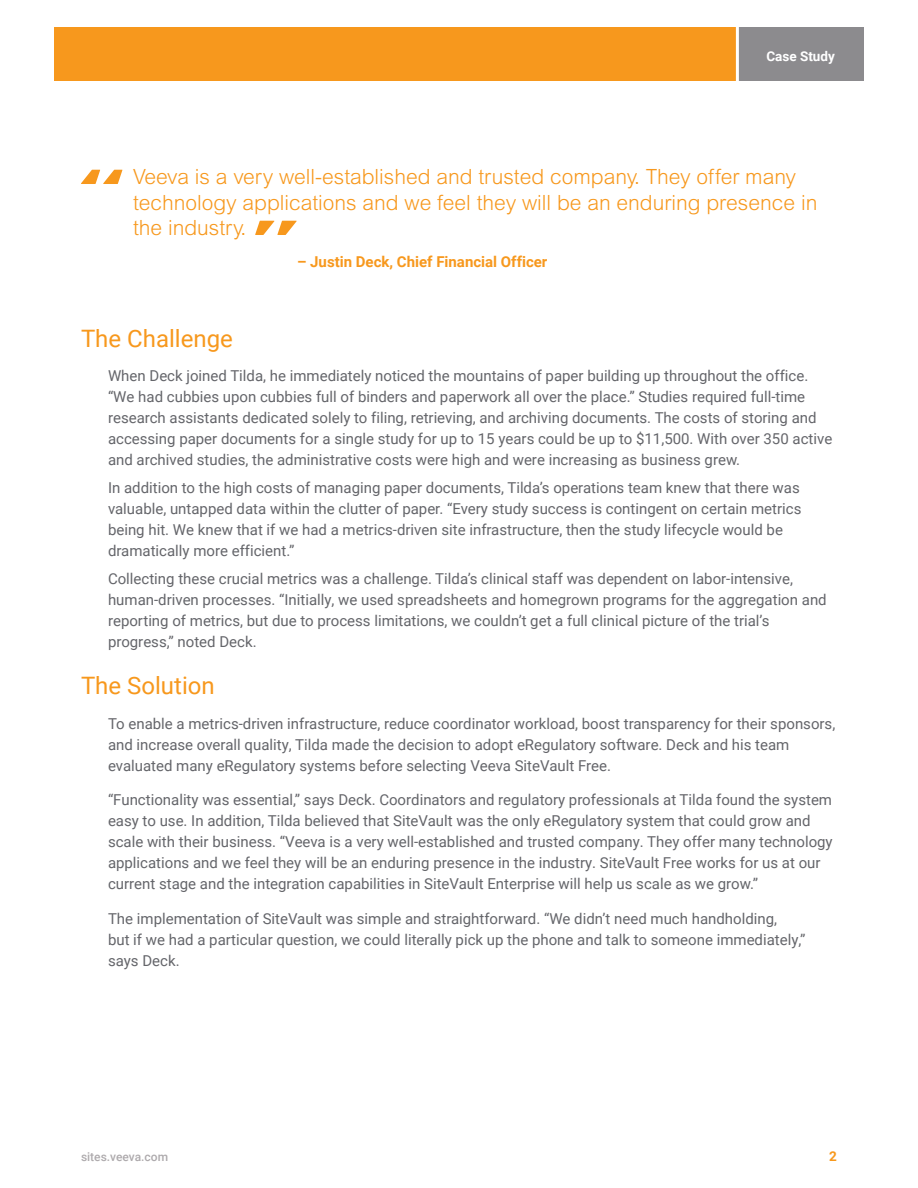
<style>
.page{position:relative;width:918px;height:1188px;background:#fff}
.page>*{position:absolute;margin:0;border:0;box-sizing:border-box;transform-origin:0 0}
.Subhead2{font:24px "Roboto";color:#f7981d}
.t1{font:300 21px/25.5px "Arial MT Std";color:#f7981d}
.Text{font:15px/21px "Roboto";color:#64656a}
.t2{font:700 15px "Roboto";color:#f7981d}
.t3{font:700 13.5px "Roboto";color:#fff}
.t4{font:700 13.5px "Roboto";color:#f7981d}
.t5{font:500 12px "Roboto";color:#aeaaad}
</style>
<div class="page">
<div style="left:54px;top:27px;width:683px;height:54px;background:#f7981d"></div>
<div style="left:737px;top:27px;width:127px;height:54px;background:#8c8b8e"></div>
<hr style="left:736px;top:22px;width:3px;height:73px;background:#fff">
<svg style="left:81px;top:170px;width:41px;height:14px"></svg>
<svg style="left:255px;top:221px;width:42px;height:14px"></svg>
<p class="t3" style="left:766px;top:47px;width:70px">Case Study</p>
<p class="t1" style="left:133px;top:164px;width:686px">Veeva is a very well-established and trusted company. They offer many technology applications and we feel they will be an enduring presence in the industry.</p>
<p class="t2" style="left:297px;top:251px;width:252px">– Justin Deck, Chief Financial Officer</p>
<p class="Subhead2" style="left:81px;top:322px;width:153px">The Challenge</p>
<p class="Text" style="left:108px;top:365px;width:726px">When Deck joined Tilda, he immediately noticed the mountains of paper building up throughout the office. “We had cubbies upon cubbies full of binders and paperwork all over the place.” Studies required full-time research assistants dedicated solely to filing, retrieving, and archiving documents. The costs of storing and accessing paper documents for a single study for up to 15 years could be up to $11,500. With over 350 active and archived studies, the administrative costs were high and were increasing as business grew.</p>
<p class="Text" style="left:108px;top:477px;width:695px">In addition to the high costs of managing paper documents, Tilda’s operations team knew that there was valuable, untapped data within the clutter of paper. “Every study success is contingent on certain metrics being hit. We knew that if we had a metrics-driven site infrastructure, then the study lifecycle would be dramatically more efficient.”</p>
<p class="Text" style="left:108px;top:568px;width:720px">Collecting these crucial metrics was a challenge. Tilda’s clinical staff was dependent on labor-intensive, human-driven processes. “Initially, we used spreadsheets and homegrown programs for the aggregation and reporting of metrics, but due to process limitations, we couldn’t get a full clinical picture of the trial’s progress,” noted Deck.</p>
<p class="Subhead2" style="left:81px;top:669px;width:135px">The Solution</p>
<p class="Text" style="left:108px;top:712px;width:729px">To enable a metrics-driven infrastructure, reduce coordinator workload, boost transparency for their sponsors, and increase overall quality, Tilda made the decision to adopt eRegulatory software. Deck and his team evaluated many eRegulatory systems before selecting Veeva SiteVault Free.</p>
<p class="Text" style="left:108px;top:789px;width:726px">“Functionality was essential,” says Deck. Coordinators and regulatory professionals at Tilda found the system easy to use. In addition, Tilda believed that SiteVault was the only eRegulatory system that could grow and scale with their business. “Veeva is a very well-established and trusted company. They offer many technology applications and we feel they will be an enduring presence in the industry. SiteVault Free works for us at our current stage and the integration capabilities in SiteVault Enterprise will help us scale as we grow.”</p>
<p class="Text" style="left:108px;top:907px;width:699px">The implementation of SiteVault was simple and straightforward. “We didn’t need much handholding,<br>but if we had a particular question, we could literally pick up the phone and talk to someone immediately,” says Deck.</p>
<p class="t5" style="left:81px;top:1148px;width:89px">sites.veeva.com</p>
<p class="t4" style="left:829px;top:1147px;width:9px">2</p>
</div>
